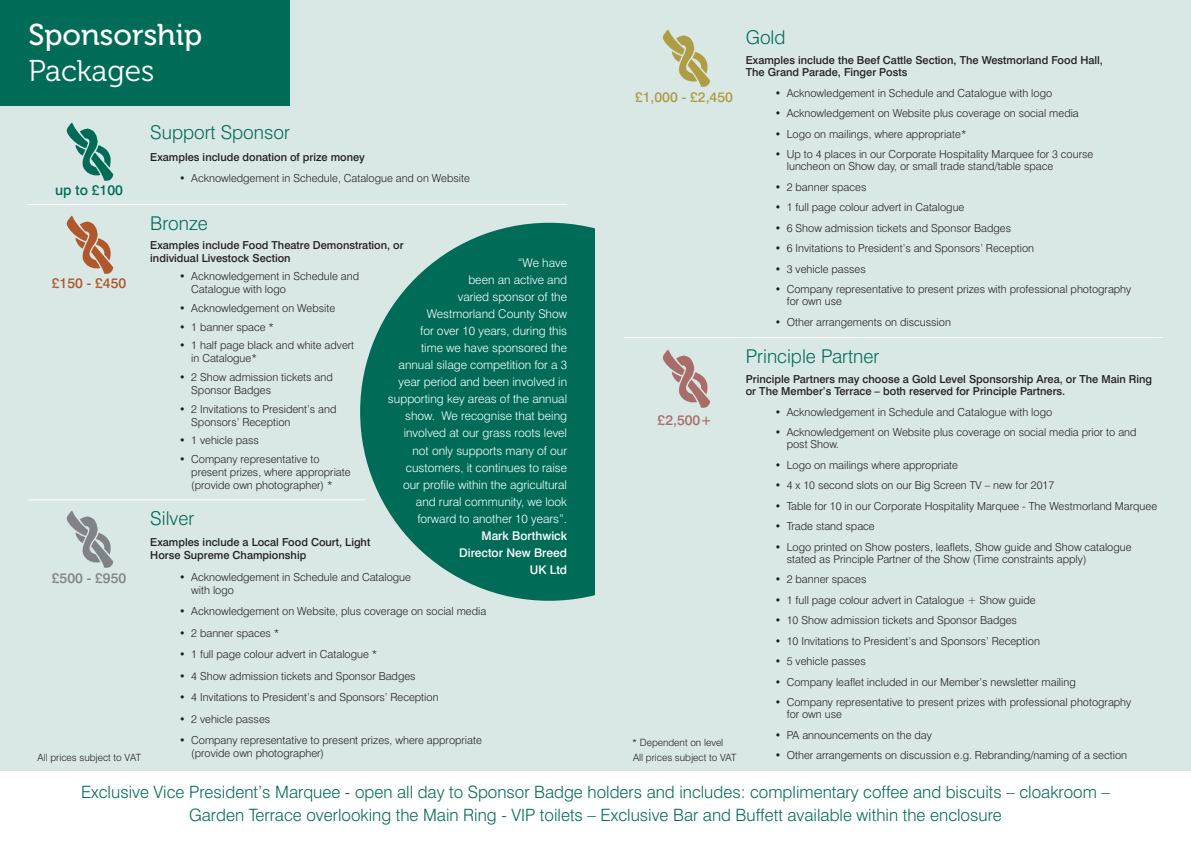
<style>
.page{position:relative;width:1191px;height:842px;background:#fff}
.page>*{position:absolute;margin:0;border:0;box-sizing:border-box;transform-origin:0 0}
.t1{font:30px "Museo 500";color:#fff}
.t2{font:30px "Museo 300";color:#fff}
.t3{font:300 19px "Swiss 721 BT";color:#006c58}
.t4{font:300 17px/23px "Swiss 721 BT";color:#006c58;text-align:center}
.t5{font:500 14px "Swiss 721 BT";color:#af9d45}
.t6{font:500 14px "Swiss 721 BT";color:#b0572d}
.t7{font:500 14px "Swiss 721 BT";color:#808285}
.t8{font:500 14px "Swiss 721 BT";color:#006c58}
.t9{font:500 14px "Swiss 721 BT";color:#a86d6b}
.t10{font:300 12px/17px "Swiss 721 BT";color:#fff;text-align:right}
.t11{font:500 12px/17px "Swiss 721 BT";color:#fff;text-align:right}
.t12{font:300 11px/13px "Swiss 721 BT";color:#231f20}
.t13{font:500 11px/13px "Swiss 721 BT";color:#231f20}
.t14{font:300 10px "Swiss 721 BT";color:#231f20}
</style>
<div class="page">
<div style="left:0;top:0;width:595px;height:842px;background:#dae8e5"></div>
<div style="left:0;top:0;width:289px;height:106px;background:#006c58"></div>
<hr style="left:28px;top:204px;width:539px;height:1px;background:#fff">
<hr style="left:28px;top:499px;width:338px;height:1px;background:#fff">
<div style="left:360px;top:223px;width:378px;height:378px;background:#006c58;border-radius:50%"></div>
<div style="left:595px;top:0;width:596px;height:842px;background:#dae8e5"></div>
<hr style="left:624px;top:337px;width:538px;height:1px;background:#fff">
<div style="left:0;top:772px;width:1191px;height:70px;background:#fff"></div>
<img style="left:66px;top:122px;width:48px;height:59px">
<img style="left:66px;top:215px;width:48px;height:59px">
<img style="left:66px;top:510px;width:48px;height:58px">
<img style="left:662px;top:349px;width:49px;height:59px">
<img style="left:662px;top:29px;width:49px;height:58px">
<h1 class="t1" style="left:28px;top:18px;width:175px">Sponsorship</h1>
<h1 class="t2" style="left:28px;top:55px;width:128px">Packages</h1>
<h2 class="t3" style="left:150px;top:121px;width:141px">Support Sponsor</h2>
<p class="t13" style="left:150px;top:150px;width:216px">Examples include donation of prize money</p>
<p class="t12" style="left:179px;top:172px;width:292px">• Acknowledgement in Schedule, Catalogue and on Website</p>
<h2 class="t3" style="left:150px;top:212px;width:59px">Bronze</h2>
<p class="t13" style="left:150px;top:238px;width:255px">Examples include Food Theatre Demonstration, or individual Livestock Section</p>
<p class="t12" style="left:191px;top:270px;width:169px;text-indent:-12px">• Acknowledgement in Schedule and<br>Catalogue with logo</p>
<p class="t12" style="left:179px;top:301px;width:157px">• Acknowledgement on Website</p>
<p class="t12" style="left:179px;top:320px;width:96px">• 1 banner space *</p>
<p class="t12" style="left:191px;top:339px;width:164px;text-indent:-12px">• 1 half page black and white advert in Catalogue*</p>
<p class="t12" style="left:191px;top:370px;width:143px;text-indent:-12px">• 2 Show admission tickets and<br>Sponsor Badges</p>
<p class="t12" style="left:191px;top:402px;width:147px;text-indent:-12px">• 2 Invitations to President’s and<br>Sponsors’ Reception</p>
<p class="t12" style="left:179px;top:434px;width:81px">• 1 vehicle pass</p>
<p class="t12" style="left:191px;top:452px;width:161px;text-indent:-12px">• Company representative to present prizes, where appropriate (provide own photographer) *</p>
<h2 class="t3" style="left:150px;top:506px;width:46px">Silver</h2>
<p class="t13" style="left:150px;top:535px;width:221px">Examples include a Local Food Court, Light<br>Horse Supreme Championship</p>
<p class="t12" style="left:191px;top:570px;width:221px;text-indent:-12px">• Acknowledgement in Schedule and Catalogue with logo</p>
<p class="t12" style="left:179px;top:605px;width:308px">• Acknowledgement on Website, plus coverage on social media</p>
<p class="t12" style="left:179px;top:626px;width:102px">• 2 banner spaces *</p>
<p class="t12" style="left:179px;top:648px;width:200px">• 1 full page colour advert in Catalogue *</p>
<p class="t12" style="left:179px;top:669px;width:238px">• 4 Show admission tickets and Sponsor Badges</p>
<p class="t12" style="left:179px;top:691px;width:261px">• 4 Invitations to President’s and Sponsors’ Reception</p>
<p class="t12" style="left:179px;top:712px;width:92px">• 2 vehicle passes</p>
<p class="t12" style="left:191px;top:734px;width:292px;text-indent:-12px">• Company representative to present prizes, where appropriate (provide own photographer)</p>
<h2 class="t3" style="left:746px;top:25px;width:41px">Gold</h2>
<p class="t13" style="left:746px;top:54px;width:359px;line-height:12px">Examples include the Beef Cattle Section, The Westmorland Food Hall,<br>The Grand Parade, Finger Posts</p>
<p class="t12" style="left:775px;top:86px;width:279px">• Acknowledgement in Schedule and Catalogue with logo</p>
<p class="t12" style="left:775px;top:107px;width:305px">• Acknowledgement on Website plus coverage on social media</p>
<p class="t12" style="left:775px;top:127px;width:193px">• Logo on mailings, where appropriate*</p>
<p class="t12" style="left:787px;top:148px;width:308px;line-height:12px;text-indent:-12px">• Up to 4 places in our Corporate Hospitality Marquee for 3 course luncheon on Show day, or small trade stand/table space</p>
<p class="t12" style="left:775px;top:180px;width:93px">• 2 banner spaces</p>
<p class="t12" style="left:775px;top:201px;width:191px">• 1 full page colour advert in Catalogue</p>
<p class="t12" style="left:775px;top:221px;width:238px">• 6 Show admission tickets and Sponsor Badges</p>
<p class="t12" style="left:775px;top:242px;width:261px">• 6 Invitations to President’s and Sponsors’ Reception</p>
<p class="t12" style="left:775px;top:262px;width:92px">• 3 vehicle passes</p>
<p class="t12" style="left:787px;top:283px;width:346px;line-height:12px;text-indent:-12px">• Company representative to present prizes with professional photography for own use</p>
<p class="t12" style="left:775px;top:315px;width:178px">• Other arrangements on discussion</p>
<h2 class="t3" style="left:746px;top:344px;width:135px">Principle Partner</h2>
<p class="t13" style="left:746px;top:373px;width:408px;line-height:12px">Principle Partners may choose a Gold Level Sponsorship Area, or The Main Ring or The Member’s Terrace – both reserved for Principle Partners.</p>
<p class="t12" style="left:775px;top:405px;width:279px">• Acknowledgement in Schedule and Catalogue with logo</p>
<p class="t12" style="left:787px;top:426px;width:351px;line-height:12px;text-indent:-12px">• Acknowledgement on Website plus coverage on social media prior to and post Show.</p>
<p class="t12" style="left:775px;top:458px;width:185px">• Logo on mailings where appropriate</p>
<p class="t12" style="left:775px;top:478px;width:281px">• 4 x 10 second slots on our Big Screen TV – new for 2017</p>
<p class="t12" style="left:775px;top:499px;width:384px">• Table for 10 in our Corporate Hospitality Marquee - The Westmorland Marquee</p>
<p class="t12" style="left:775px;top:519px;width:101px">• Trade stand space</p>
<p class="t12" style="left:787px;top:540px;width:346px;line-height:12px;text-indent:-12px">• Logo printed on Show posters, leaflets, Show guide and Show catalogue stated as Principle Partner of the Show (Time constraints apply)</p>
<p class="t12" style="left:775px;top:572px;width:93px">• 2 banner spaces</p>
<p class="t12" style="left:775px;top:593px;width:262px">• 1 full page colour advert in Catalogue + Show guide</p>
<p class="t12" style="left:775px;top:613px;width:244px">• 10 Show admission tickets and Sponsor Badges</p>
<p class="t12" style="left:775px;top:634px;width:267px">• 10 Invitations to President’s and Sponsors’ Reception</p>
<p class="t12" style="left:775px;top:655px;width:92px">• 5 vehicle passes</p>
<p class="t12" style="left:775px;top:675px;width:302px">• Company leaflet included in our Member’s newsletter mailing</p>
<p class="t12" style="left:787px;top:696px;width:346px;line-height:12px;text-indent:-12px">• Company representative to present prizes with professional photography for own use</p>
<p class="t12" style="left:775px;top:728px;width:159px">• PA announcements on the day</p>
<p class="t12" style="left:775px;top:749px;width:354px">• Other arrangements on discussion e.g. Rebranding/naming of a section</p>
<p class="t4" style="left:81px;top:781px;width:1030px">Exclusive Vice President’s Marquee - open all day to Sponsor Badge holders and includes: complimentary coffee and biscuits – cloakroom –<br>Garden Terrace overlooking the Main Ring - VIP toilets – Exclusive Bar and Buffett available within the enclosure</p>
<p class="t5" style="left:635px;top:88px;width:99px">£1,000 - £2,450</p>
<p class="t8" style="left:55px;top:181px;width:69px">up to £100</p>
<p class="t10" style="left:388px;top:255px;width:181px">“We have<br>been an active and<br>varied sponsor of the<br>Westmorland County Show<br>for over 10 years, during this<br>time we have sponsored the annual silage competition for a 3 year period and been involved in supporting key areas of the annual show. We recognise that being involved at our grass roots level not only supports many of our customers, it continues to raise our profile within the agricultural and rural community, we look forward to another 10 years”.</p>
<p class="t11" style="left:459px;top:527px;width:109px">Mark Borthwick<br>Director New Breed<br>UK Ltd</p>
<p class="t6" style="left:52px;top:274px;width:76px">£150 - £450</p>
<p class="t9" style="left:657px;top:411px;width:56px">£2,500+</p>
<p class="t7" style="left:52px;top:569px;width:76px">£500 - £950</p>
<p class="t14" style="left:632px;top:736px;width:93px">* Dependent on level</p>
<p class="t14" style="left:38px;top:752px;width:105px">All prices subject to VAT</p>
<p class="t14" style="left:633px;top:752px;width:105px">All prices subject to VAT</p>
</div>
